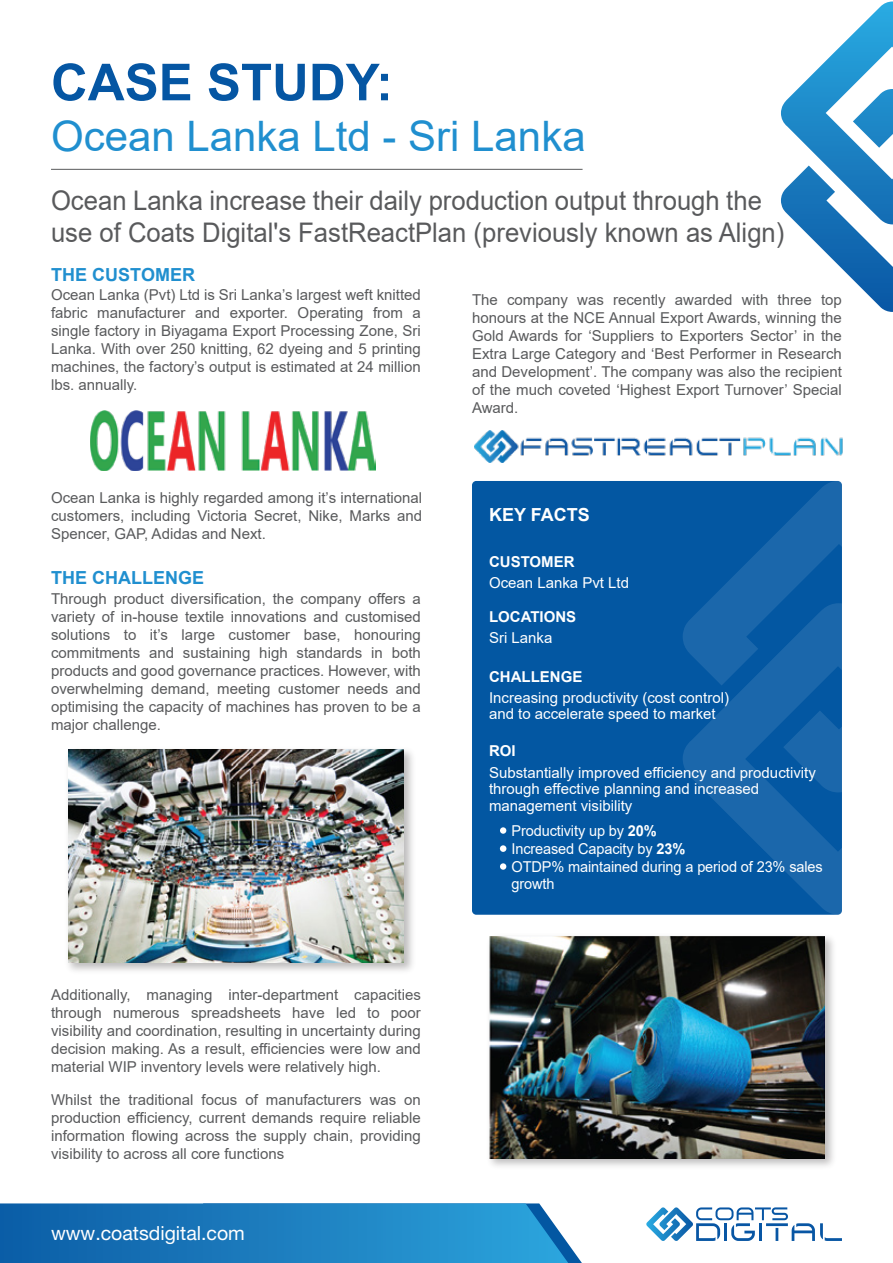
<style>
.page{position:relative;width:893px;height:1263px;background:#fff}
.page>*{position:absolute;margin:0;border:0;box-sizing:border-box;transform-origin:0 0}
.t1{font:700 51px "Arial";color:#0556a3}
.t2{font:42px "Arial";color:#208fcf}
.t3{font:27px/32.4px "Arial";color:#595a5c;scale:.95 1}
.t4{font:19.5px "Helvetica Neue LT Std";color:#fff}
.t5{font:700 18px "Arial";color:#208fcf}
.t6{font:700 18px "Arial";color:#fff}
.t7{font:15px/18px "Arial";color:#595a5c;text-align:justify}
.t8{font:15px/16.5px "Arial";color:#fff}
.t9{font:700 15px "Arial";color:#fff}
.s1{font-weight:700}
</style>
<div class="page">
<hr style="left:51px;top:169px;width:532px;height:1px;background:#595a5c">
<svg style="left:781px;top:2px;width:112px;height:310px"></svg>
<img style="left:489px;top:937px;width:344px;height:229px">
<img style="left:489px;top:936px;width:336px;height:222px">
<img style="left:68px;top:750px;width:345px;height:221px">
<img style="left:68px;top:749px;width:336px;height:213px">
<svg style="left:0;top:1203px;width:582px;height:60px;background:#2482c1"></svg>
<svg style="left:646px;top:1207px;width:196px;height:34px"></svg>
<img style="left:90px;top:411px;width:285px;height:59px">
<img style="left:475px;top:430px;width:368px;height:32px">
<div style="left:472px;top:481px;width:370px;height:434px;background:#0357a2;border-radius:4px"></div>
<svg style="left:683px;top:792px;width:159px;height:123px"></svg>
<svg style="left:683px;top:481px;width:159px;height:311px;fill:#1b67ab"></svg>
<div style="left:500px;top:827px;width:6px;height:7px;background:#fff;border-radius:50%"></div>
<div style="left:500px;top:845px;width:6px;height:7px;background:#fff;border-radius:50%"></div>
<div style="left:500px;top:863px;width:6px;height:7px;background:#fff;border-radius:50%"></div>
<h1 class="t1" style="left:51px;top:46px;width:343px">CASE STUDY:</h1>
<h2 class="t2" style="left:51px;top:107px;width:536px">Ocean Lanka Ltd - Sri Lanka</h2>
<h3 class="t3" style="left:51px;top:184px;width:773px">Ocean Lanka increase their daily production output through the use of Coats Digital's FastReactPlan (previously known as Align)</h3>
<p class="t5" style="left:51px;top:262px;width:145px">THE CUSTOMER</p>
<p class="t7" style="left:51px;top:286px;width:371px">Ocean Lanka (Pvt) Ltd is Sri Lanka’s largest weft knitted fabric manufacturer and exporter. Operating from a single factory in Biyagama Export Processing Zone, Sri Lanka. With over 250 knitting, 62 dyeing and 5 printing machines, the factory’s output is estimated at 24 million lbs. annually.</p>
<p class="t7" style="left:51px;top:489px;width:373px">Ocean Lanka is highly regarded among it’s international customers, including Victoria Secret, Nike, Marks and Spencer, GAP, Adidas and Next.</p>
<p class="t5" style="left:51px;top:565px;width:154px">THE CHALLENGE</p>
<p class="t7" style="left:51px;top:589px;width:371px">Through product diversification, the company offers a variety of in-house textile innovations and customised solutions to it’s large customer base, honouring commitments and sustaining high standards in both products and good governance practices. However, with overwhelming demand, meeting customer needs and optimising the capacity of machines has proven to be a major challenge.</p>
<p class="t7" style="left:51px;top:986px;width:371px">Additionally, managing inter-department capacities through numerous spreadsheets have led to poor visibility and coordination, resulting in uncertainty during decision making. As a result, efficiencies were low and material WIP inventory levels were relatively high.</p>
<p class="t7" style="left:51px;top:1091px;width:371px">Whilst the traditional focus of manufacturers was on production efficiency, current demands require reliable information flowing across the supply chain, providing visibility to across all core functions</p>
<h3 class="t4" style="left:51px;top:1221px;width:195px">www.coatsdigital.com</h3>
<p class="t7" style="left:472px;top:290px;width:371px">The company was recently awarded with three top honours at the NCE Annual Export Awards, winning the Gold Awards for ‘Suppliers to Exporters Sector’ in the Extra Large Category and ‘Best Performer in Research and Development’. The company was also the recipient of the much coveted ‘Highest Export Turnover’ Special Award.</p>
<p class="t6" style="left:489px;top:502px;width:102px">KEY FACTS</p>
<p class="t9" style="left:489px;top:551px;width:87px">CUSTOMER</p>
<p class="t8" style="left:489px;top:574px;width:142px">Ocean Lanka Pvt Ltd</p>
<p class="t9" style="left:489px;top:606px;width:89px">LOCATIONS</p>
<p class="t8" style="left:489px;top:629px;width:65px">Sri Lanka</p>
<p class="t9" style="left:489px;top:666px;width:95px">CHALLENGE</p>
<p class="t8" style="left:489px;top:689px;width:242px">Increasing productivity (cost control) and to accelerate speed to market</p>
<p class="t9" style="left:489px;top:740px;width:28px">ROI</p>
<p class="t8" style="left:489px;top:764px;width:328px">Substantially improved efficiency and productivity through effective planning and increased management visibility</p>
<p class="t8" style="left:511px;top:822px;width:313px;line-height:18px">Productivity up by <span class="s1">20%<br></span>Increased Capacity by <span class="s1">23%<br></span>OTDP% maintained during a period of 23% sales</p>
<p class="t8" style="left:511px;top:875px;width:45px">growth</p>
</div>
